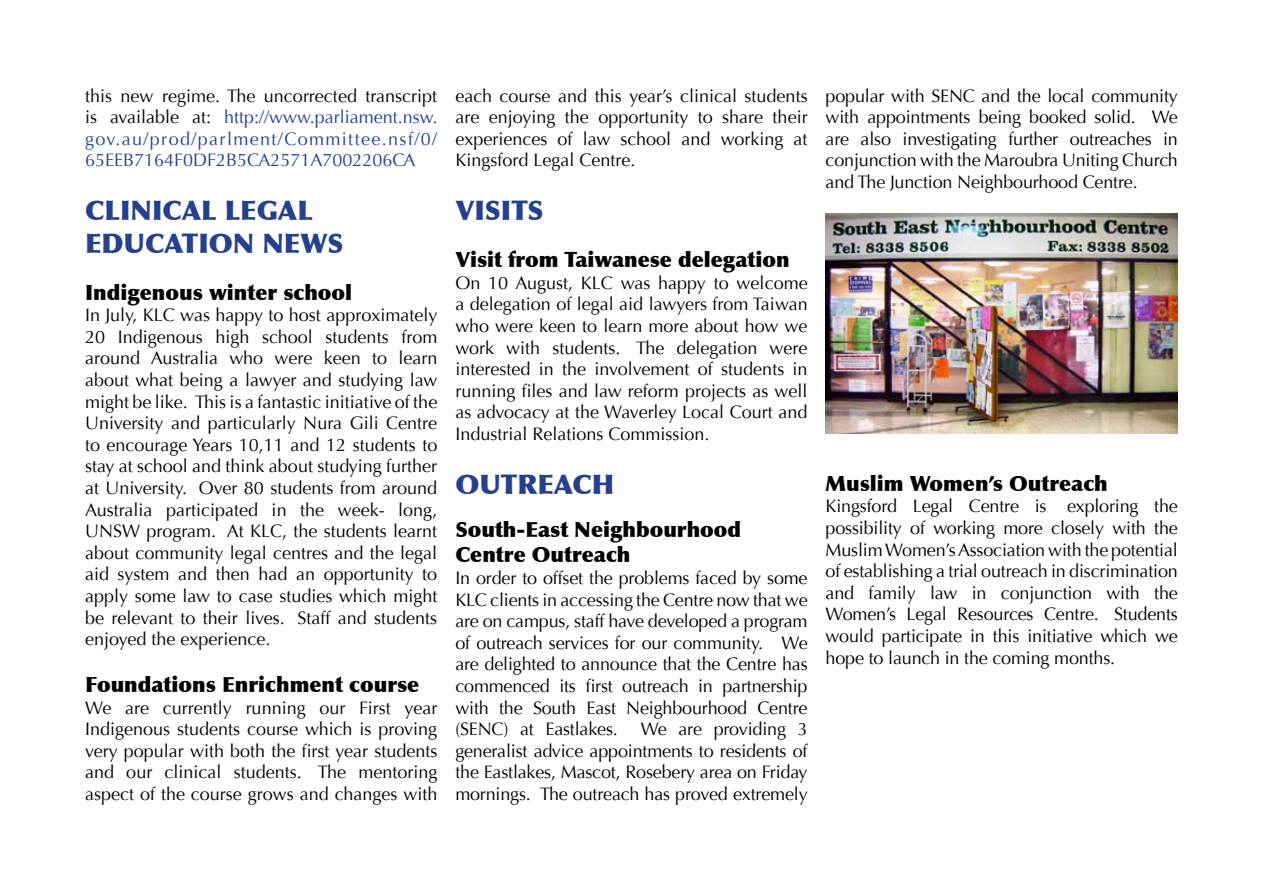
<style>
.page{position:relative;width:1263px;height:893px;background:#fff}
.page>*{position:absolute;margin:0;border:0;box-sizing:border-box;transform-origin:0 0}
.t1{font:900 27px/32.4px "Optima";color:#24408e}
.t2{font:900 21px/25.2px "Optima";color:#000}
.t3{font:18px/21.6px "Optima";letter-spacing:-.01em;color:#000;text-align:justify}
.t4{font:18px/21.6px "Optima";color:#24408e;text-align:justify}
.s1{color:#000}
</style>
<div class="page">
<img style="left:826px;top:213px;width:352px;height:220px">
<p class="t4" style="left:85px;top:85px;width:354px"><span class="s1">this new regime. The uncorrected transcript is available at:</span> http://www.parliament.nsw. gov.au/prod/parlment/Committee.nsf/0/ 65EEB7164F0DF2B5CA2571A7002206CA</p>
<h1 class="t1" style="left:85px;top:195px;width:260px">CLINICAL LEGAL<br>EDUCATION NEWS</h1>
<p class="t2" style="left:85px;top:280px;width:269px">Indigenous winter school</p>
<p class="t3" style="left:85px;top:305px;width:354px">In July, KLC was happy to host approximately 20 Indigenous high school students from around Australia who were keen to learn about what being a lawyer and studying law might be like. This is a fantastic initiative of the University and particularly Nura Gili Centre to encourage Years 10,11 and 12 students to stay at school and think about studying further at University. Over 80 students from around Australia participated in the week- long, UNSW program. At KLC, the students learnt about community legal centres and the legal aid system and then had an opportunity to apply some law to case studies which might be relevant to their lives. Staff and students enjoyed the experience.</p>
<p class="t2" style="left:85px;top:672px;width:336px">Foundations Enrichment course</p>
<p class="t3" style="left:85px;top:697px;width:354px">We are currently running our First year Indigenous students course which is proving very popular with both the first year students and our clinical students. The mentoring aspect of the course grows and changes with</p>
<p class="t3" style="left:455px;top:85px;width:354px">each course and this year’s clinical students are enjoying the opportunity to share their experiences of law school and working at Kingsford Legal Centre.</p>
<h1 class="t1" style="left:455px;top:195px;width:90px">VISITS</h1>
<p class="t2" style="left:455px;top:247px;width:336px">Visit from Taiwanese delegation</p>
<p class="t3" style="left:455px;top:272px;width:354px">On 10 August, KLC was happy to welcome a delegation of legal aid lawyers from Taiwan who were keen to learn more about how we work with students. The delegation were interested in the involvement of students in running files and law reform projects as well as advocacy at the Waverley Local Court and Industrial Relations Commission.</p>
<h1 class="t1" style="left:455px;top:468px;width:161px">OUTREACH</h1>
<p class="t2" style="left:455px;top:517px;width:287px">South-East Neighbourhood<br>Centre Outreach</p>
<p class="t3" style="left:455px;top:567px;width:354px">In order to offset the problems faced by some KLC clients in accessing the Centre now that we are on campus, staff have developed a program of outreach services for our community. We are delighted to announce that the Centre has commenced its first outreach in partnership with the South East Neighbourhood Centre (SENC) at Eastlakes.</p>
<p class="t3" style="left:455px;top:719px;width:354px;text-indent:185px">We are providing 3 generalist advice appointments to residents of the Eastlakes, Mascot, Rosebery area on Friday mornings. The outreach has proved extremely</p>
<p class="t3" style="left:826px;top:85px;width:354px">popular with SENC and the local community with appointments being booked solid. We are also investigating further outreaches in conjunction with the Maroubra Uniting Church and The Junction Neighbourhood Centre.</p>
<p class="t2" style="left:826px;top:471px;width:284px">Muslim Women’s Outreach</p>
<p class="t3" style="left:826px;top:496px;width:354px">Kingsford Legal Centre is exploring the possibility of working more closely with the Muslim Women’s Association with the potential of establishing a trial outreach in discrimination and family law in conjunction with the Women’s Legal Resources Centre. Students would participate in this initiative which we hope to launch in the coming months.</p>
</div>
